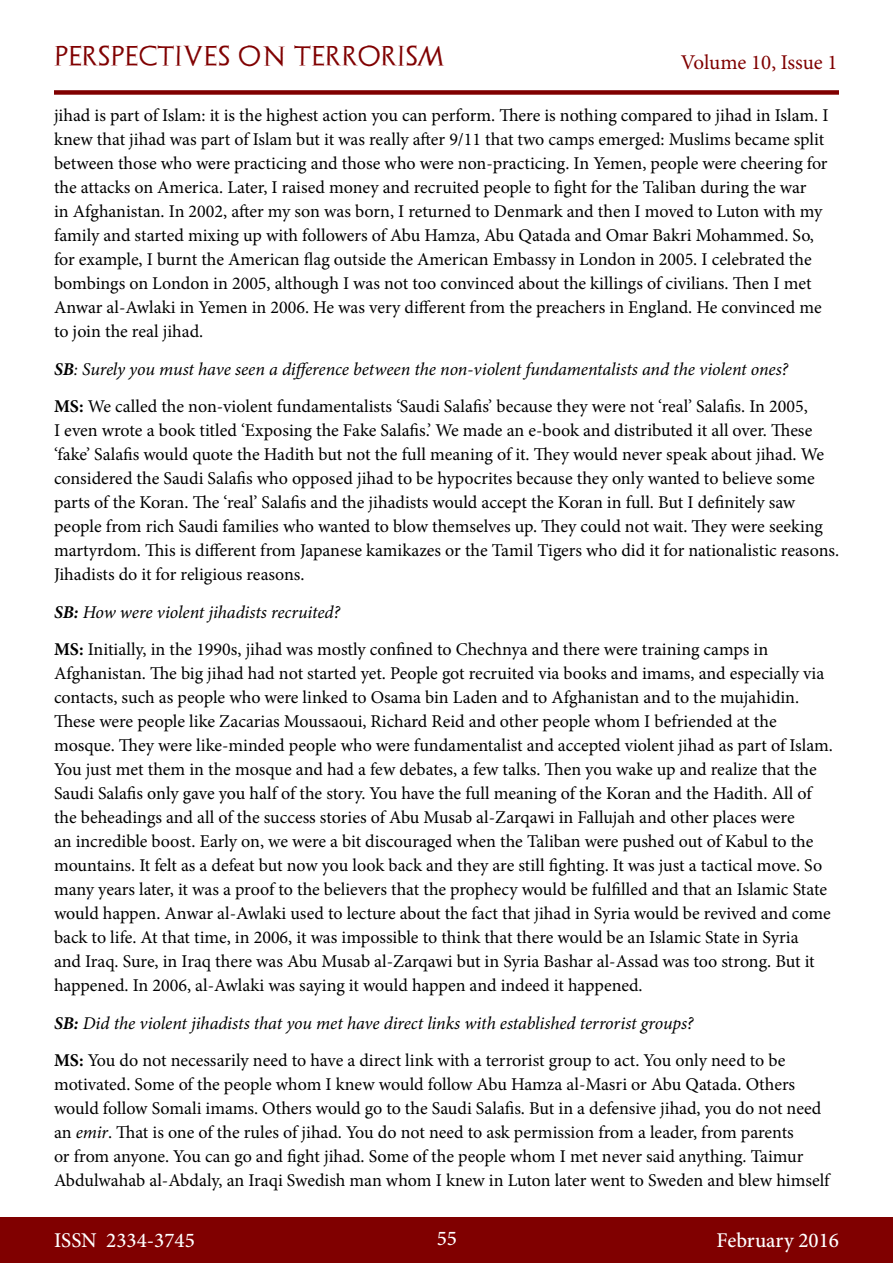
<style>
.page{position:relative;width:893px;height:1263px;background:#fff}
.page>*{position:absolute;margin:0;border:0;box-sizing:border-box;transform-origin:0 0}
.t1{font:500 21px "Minion Pro";color:#fff}
.t2{font:21px "Archeologicaps";letter-spacing:.045em;color:#800000}
.t3{font:21px "Minion Pro";letter-spacing:-.005em;color:#800000}
.t4{font:18px/24px "Minion Pro";color:#000}
.s1{font-weight:700;font-style:italic}
.s2{font-style:italic}
.s3{font-weight:700}
</style>
<div class="page">
<div style="left:0;top:1217px;width:893px;height:46px;background:#800000"></div>
<div style="left:54px;top:90px;width:785px;height:5px;background:#800000"></div>
<p class="t2" style="left:54px;top:43px;width:392px">PERSPECTIVES ON TERRORISM</p>
<p class="t3" style="left:681px;top:48px;width:158px">Volume 10, Issue 1</p>
<p class="t4" style="left:54px;top:103px;width:776px">jihad is part of Islam: it is the highest action you can perform. There is nothing compared to jihad in Islam. I knew that jihad was part of Islam but it was really after 9/11 that two camps emerged: Muslims became split between those who were practicing and those who were non-practicing. In Yemen, people were cheering for the attacks on America. Later, I raised money and recruited people to fight for the Taliban during the war<br>in Afghanistan. In 2002, after my son was born, I returned to Denmark and then I moved to Luton with my family and started mixing up with followers of Abu Hamza, Abu Qatada and Omar Bakri Mohammed. So, for example, I burnt the American flag outside the American Embassy in London in 2005. I celebrated the bombings on London in 2005, although I was not too convinced about the killings of civilians. Then I met Anwar al-Awlaki in Yemen in 2006. He was very different from the preachers in England. He convinced me to join the real jihad.</p>
<p class="t4" style="left:54px;top:350px;width:755px;line-height:37.5px"><span class="s1">SB</span><span class="s2">: Surely you must have seen a difference between the non-violent fundamentalists and the violent ones?<br></span><span class="s3">MS:</span> We called the non-violent fundamentalists ‘Saudi Salafis’ because they were not ‘real’ Salafis. In 2005,</p>
<p class="t4" style="left:54px;top:418px;width:787px">I even wrote a book titled ‘Exposing the Fake Salafis.’ We made an e-book and distributed it all over. These ‘fake’ Salafis would quote the Hadith but not the full meaning of it. They would never speak about jihad. We considered the Saudi Salafis who opposed jihad to be hypocrites because they only wanted to believe some parts of the Koran. The ‘real’ Salafis and the jihadists would accept the Koran in full. But I definitely saw people from rich Saudi families who wanted to blow themselves up. They could not wait. They were seeking martyrdom. This is different from Japanese kamikazes or the Tamil Tigers who did it for nationalistic reasons.<br>Jihadists do it for religious reasons.</p>
<p class="t4" style="left:54px;top:593px;width:716px;line-height:37.5px"><span class="s1">SB:</span> <span class="s2">How were violent jihadists recruited?<br></span><span class="s3">MS:</span> Initially, in the 1990s, jihad was mostly confined to Chechnya and there were training camps in</p>
<p class="t4" style="left:54px;top:661px;width:780px">Afghanistan. The big jihad had not started yet. People got recruited via books and imams, and especially via contacts, such as people who were linked to Osama bin Laden and to Afghanistan and to the mujahidin.<br>These were people like Zacarias Moussaoui, Richard Reid and other people whom I befriended at the mosque. They were like-minded people who were fundamentalist and accepted violent jihad as part of Islam.<br>You just met them in the mosque and had a few debates, a few talks. Then you wake up and realize that the Saudi Salafis only gave you half of the story. You have the full meaning of the Koran and the Hadith. All of the beheadings and all of the success stories of Abu Musab al-Zarqawi in Fallujah and other places were<br>an incredible boost. Early on, we were a bit discouraged when the Taliban were pushed out of Kabul to the mountains. It felt as a defeat but now you look back and they are still fighting. It was just a tactical move. So many years later, it was a proof to the believers that the prophecy would be fulfilled and that an Islamic State would happen. Anwar al-Awlaki used to lecture about the fact that jihad in Syria would be revived and come back to life. At that time, in 2006, it was impossible to think that there would be an Islamic State in Syria<br>and Iraq. Sure, in Iraq there was Abu Musab al-Zarqawi but in Syria Bashar al-Assad was too strong. But it happened. In 2006, al-Awlaki was saying it would happen and indeed it happened.</p>
<p class="t4" style="left:54px;top:1004px;width:733px;line-height:37.5px"><span class="s1">SB:</span> <span class="s2">Did the violent jihadists that you met have direct links with established terrorist groups?<br></span><span class="s3">MS:</span> You do not necessarily need to have a direct link with a terrorist group to act. You only need to be</p>
<p class="t4" style="left:54px;top:1072px;width:777px">motivated. Some of the people whom I knew would follow Abu Hamza al-Masri or Abu Qatada. Others would follow Somali imams. Others would go to the Saudi Salafis. But in a defensive jihad, you do not need an <span class="s2">emir</span>. That is one of the rules of jihad. You do not need to ask permission from a leader, from parents<br>or from anyone. You can go and fight jihad. Some of the people whom I met never said anything. Taimur Abdulwahab al-Abdaly, an Iraqi Swedish man whom I knew in Luton later went to Sweden and blew himself</p>
<p class="t1" style="left:54px;top:1226px;width:142px">ISSN 2334-3745</p>
<p class="t1" style="left:437px;top:1224px;width:22px">55</p>
<p class="t1" style="left:717px;top:1226px;width:124px">February 2016</p>
</div>
